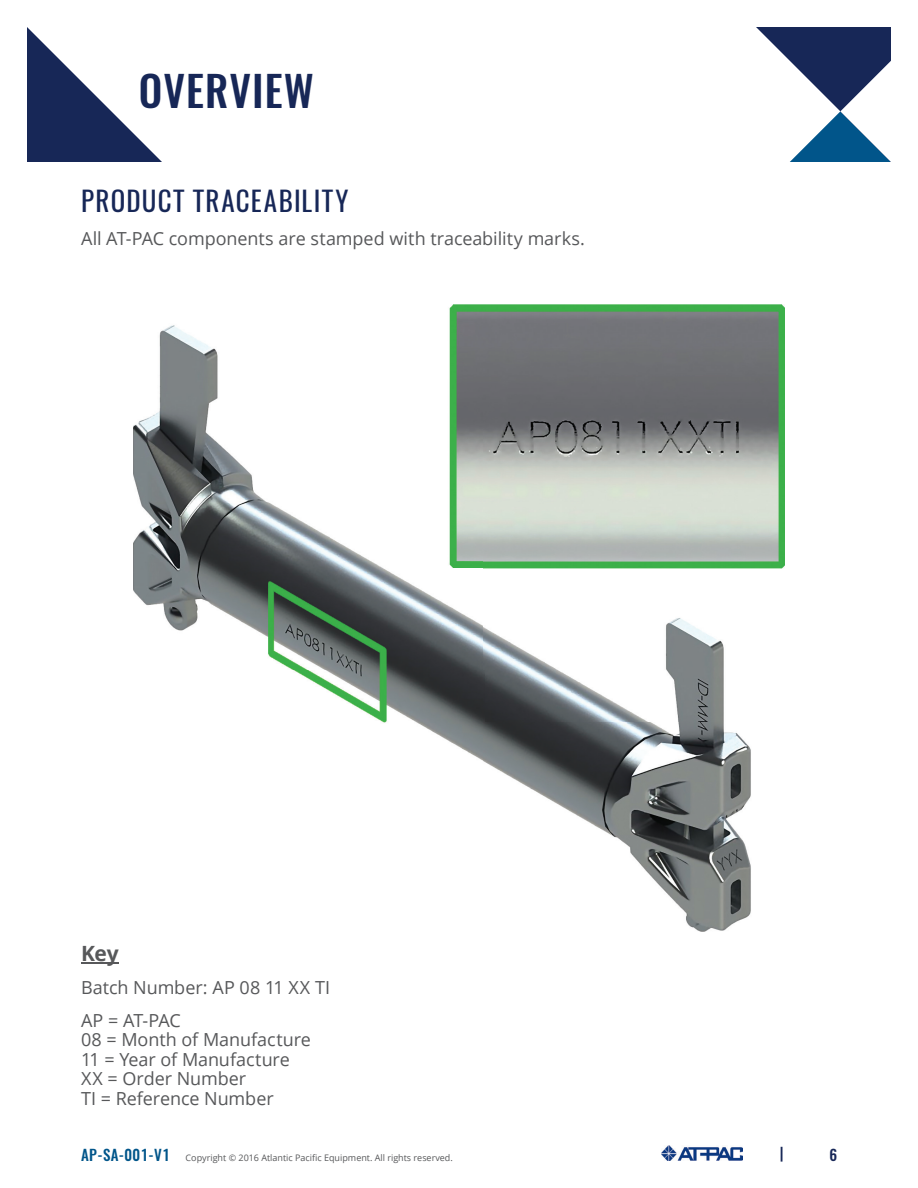
<style>
.page{position:relative;width:918px;height:1188px;background:#fff}
.page>*{position:absolute;margin:0;border:0;box-sizing:border-box;transform-origin:0 0}
.t1{font:500 42px "Oswald";letter-spacing:.025em;color:#172757}
.t2{font:27px "Oswald";letter-spacing:.055em;color:#172757}
.t3{font:700 21px "Open Sans";color:#57585a}
.t4{font:18px/19.4px "Open Sans";letter-spacing:-.005em;color:#57585a}
.t5{font:500 15px "Oswald";color:#172757}
.t6{font:9px "Open Sans";color:#57585a}
.s1{font-family:"Oswald";font-weight:500;font-size:15px;color:#01558a}
</style>
<div class="page">
<svg style="left:27px;top:27px;width:135px;height:135px"></svg>
<svg style="left:756px;top:27px;width:135px;height:135px"></svg>
<img style="left:662px;top:1146px;width:80px;height:15px">
<img style="left:134px;top:305px;width:650px;height:627px">
<hr style="left:81px;top:962px;width:38px;height:1px;background:#57585a">
<h1 class="t1" style="left:139px;top:62px;width:177px">OVERVIEW</h1>
<h2 class="t2" style="left:81px;top:182px;width:269px">PRODUCT TRACEABILITY</h2>
<p class="t4" style="left:81px;top:228px;width:505px">All AT-PAC components are stamped with traceability marks.</p>
<p class="t3" style="left:81px;top:939px;width:39px">Key</p>
<p class="t4" style="left:81px;top:971px;width:251px;line-height:32.8px">Batch Number: AP 08 11 XX TI<br>AP = AT-PAC</p>
<p class="t4" style="left:81px;top:1030px;width:232px">08 = Month of Manufacture<br>11 = Year of Manufacture<br>XX = Order Number<br>TI = Reference Number</p>
<p class="t6" style="left:81px;top:1152px;width:373px"><span class="s1">AP-SA-001-V1</span> Copyright © 2016 Atlantic Pacific Equipment. All rights reserved.</p>
<p class="t5" style="left:780px;top:1142px;width:5px">|</p>
<p class="t5" style="left:829px;top:1144px;width:9px">6</p>
</div>
